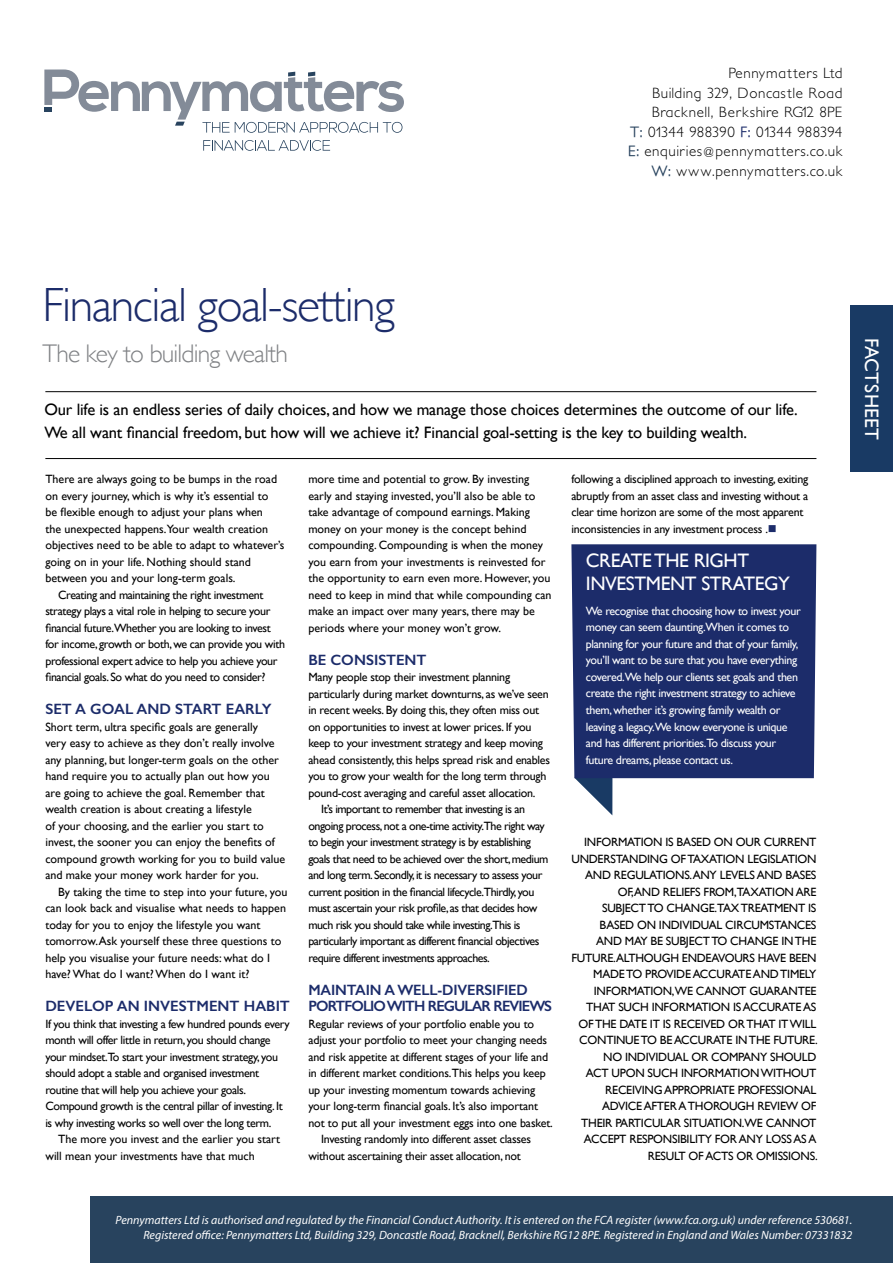
<style>
.page{position:relative;width:893px;height:1263px;background:#fff}
.page>*{position:absolute;margin:0;border:0;box-sizing:border-box;transform-origin:0 0}
.t1{font:300 48px "Gill Sans";letter-spacing:-.03em;color:#1c2c6a}
.t2{font:300 25.5px "Gill Sans";letter-spacing:-.03em;color:#808285}
.t3{font:19.5px/22.5px "Gill Sans";letter-spacing:-.02em;color:#fff}
.t4{font:19.5px "Gill Sans";letter-spacing:.01em;color:#fff}
.t5{font:16.5px/22.5px "Gill Sans";letter-spacing:-.01em;color:#000}
.t6{font:300 15px/19.5px "Petita";letter-spacing:.04em;color:#000;text-align:right}
.t7{font:600 15px "Gill Sans";letter-spacing:-.01em;color:#1c2c6a}
.t8{font:600 15px/16.5px "Gill Sans";letter-spacing:-.06em;color:#1c2c6a}
.t9{font:12px/16.5px "Gill Sans";letter-spacing:-.02em;color:#000}
.t10{font:12px/16.5px "Gill Sans";color:#000}
.t11{font:12px "Gill Sans";letter-spacing:-.04em;color:#000}
.t12{font:12px/16.5px "Gill Sans";letter-spacing:-.03em;color:#fff}
.t13{font:italic 12px/14.4px "Myriad Pro";color:#fff;text-align:right}
.s1{font-weight:500;color:#28435e}
.s2{font-weight:500;color:#1c2c6a}
.s3{color:#1c2c6a}
</style>
<div class="page">
<hr style="left:45px;top:458px;width:771px;height:1px;background:#000">
<hr style="left:45px;top:391px;width:771px;height:1px;background:#000">
<svg style="left:574px;top:778px;width:38px;height:37px"></svg>
<div style="left:571px;top:544px;width:245px;height:234px;background:#1c2c6a"></div>
<div style="left:850px;top:306px;width:43px;height:166px;background:#193a64"></div>
<div style="left:90px;top:1196px;width:803px;height:67px;background:#28435e"></div>
<svg style="left:203px;top:140px;width:127px;height:11px"></svg>
<svg style="left:44px;top:69px;width:360px;height:64px"></svg>
<p class="t6" style="left:628px;top:63px;width:216px">Pennymatters Ltd<br>Building 329, Doncastle Road<br>Bracknell, Berkshire RG12 8PE<br><span class="s1">T:</span> 01344 988390 <span class="s2">F:</span> 01344 988394<br><span class="s1">E:</span> enquiries@pennymatters.co.uk<br><span class="s1">W:</span> www.pennymatters.co.uk</p>
<h1 class="t1" style="left:43px;top:277px;width:354px">Financial goal-setting</h1>
<h2 class="t2" style="left:43px;top:339px;width:247px">The key to building wealth</h2>
<h3 class="t5" style="left:44px;top:398px;width:755px">Our life is an endless series of daily choices, and how we manage those choices determines the outcome of our life.<br>We all want financial freedom, but how will we achieve it? Financial goal-setting is the key to building wealth.</h3>
<p class="t10" style="left:45px;top:471px;width:233px">There are always going to be bumps in the road</p>
<p class="t10" style="left:45px;top:487px;width:225px">on every journey, which is why it’s essential to</p>
<p class="t10" style="left:45px;top:504px;width:219px">be flexible enough to adjust your plans when</p>
<p class="t10" style="left:45px;top:520px;width:224px">the unexpected happens.Your wealth creation</p>
<p class="t10" style="left:45px;top:537px;width:241px">objectives need to be able to adapt to whatever’s</p>
<p class="t10" style="left:45px;top:553px;width:207px">going on in your life. Nothing should stand</p>
<p class="t10" style="left:45px;top:570px;width:192px">between you and your long-term goals.</p>
<p class="t9" style="left:58px;top:586px;width:207px">Creating and maintaining the right investment</p>
<p class="t9" style="left:45px;top:603px;width:227px">strategy plays a vital role in helping to secure your</p>
<p class="t9" style="left:45px;top:619px;width:227px">financial future.Whether you are looking to invest</p>
<p class="t9" style="left:45px;top:636px;width:241px">for income, growth or both, we can provide you with</p>
<p class="t9" style="left:45px;top:652px;width:234px">professional expert advice to help you achieve your</p>
<p class="t9" style="left:45px;top:669px;width:222px">financial goals. So what do you need to consider?</p>
<p class="t7" style="left:45px;top:700px;width:228px">SET A GOAL AND START EARLY</p>
<p class="t10" style="left:45px;top:718px;width:241px">Short term, ultra specific goals are generally<br>very easy to achieve as they don’t really involve any planning, but longer-term goals on the other hand require you to actually plan out how you are going to achieve the goal. Remember that wealth creation is about creating a lifestyle<br>of your choosing, and the earlier you start to invest, the sooner you can enjoy the benefits of compound growth working for you to build value and make your money work harder for you.</p>
<p class="t10" style="left:45px;top:883px;width:243px;text-indent:13px">By taking the time to step into your future, you can look back and visualise what needs to happen today for you to enjoy the lifestyle you want tomorrow. Ask yourself these three questions to help you visualise your future needs: what do I have? What do I want? When do I want it?</p>
<p class="t7" style="left:45px;top:997px;width:246px">DEVELOP AN INVESTMENT HABIT</p>
<p class="t9" style="left:45px;top:1015px;width:246px">If you think that investing a few hundred pounds every month will offer little in return, you should change your mindset.To start your investment strategy, you should adopt a stable and organised investment routine that will help you achieve your goals.<br>Compound growth is the central pillar of investing. It is why investing works so well over the long term.</p>
<p class="t10" style="left:45px;top:1131px;width:236px;text-indent:13px">The more you invest and the earlier you start will mean your investments have that much</p>
<p class="t9" style="left:571px;top:471px;width:238px">following a disciplined approach to investing, exiting abruptly from an asset class and investing without a clear time horizon are some of the most apparent inconsistencies in any investment process .<span class="s3">■</span></p>
<p class="t10" style="left:308px;top:471px;width:245px">more time and potential to grow. By investing early and staying invested, you’ll also be able to take advantage of compound earnings. Making money on your money is the concept behind compounding. Compounding is when the money you earn from your investments is reinvested for the opportunity to earn even more. However, you need to keep in mind that while compounding can make an impact over many years, there may be periods where your money won’t grow.</p>
<p class="t7" style="left:308px;top:650px;width:120px">BE CONSISTENT</p>
<p class="t9" style="left:308px;top:669px;width:203px">Many people stop their investment planning</p>
<p class="t9" style="left:308px;top:685px;width:242px">particularly during market downturns, as we’ve seen</p>
<p class="t9" style="left:308px;top:702px;width:232px">in recent weeks. By doing this, they often miss out</p>
<p class="t9" style="left:308px;top:718px;width:225px">on opportunities to invest at lower prices. If you</p>
<p class="t9" style="left:308px;top:735px;width:236px">keep to your investment strategy and keep moving</p>
<p class="t9" style="left:308px;top:751px;width:243px">ahead consistently, this helps spread risk and enables</p>
<p class="t9" style="left:308px;top:768px;width:240px">you to grow your wealth for the long term through</p>
<p class="t9" style="left:308px;top:784px;width:229px">pound-cost averaging and careful asset allocation.</p>
<p class="t11" style="left:321px;top:802px;width:205px">It’s important to remember that investing is an</p>
<p class="t11" style="left:308px;top:818px;width:238px">ongoing process, not a one-time activity.The right way</p>
<p class="t11" style="left:308px;top:835px;width:224px">to begin your investment strategy is by establishing</p>
<p class="t11" style="left:308px;top:851px;width:242px">goals that need to be achieved over the short, medium</p>
<p class="t11" style="left:308px;top:868px;width:236px">and long term. Secondly, it is necessary to assess your</p>
<p class="t11" style="left:308px;top:884px;width:227px">current position in the financial lifecycle.Thirdly, you</p>
<p class="t11" style="left:308px;top:901px;width:231px">must ascertain your risk profile, as that decides how</p>
<p class="t11" style="left:308px;top:917px;width:214px">much risk you should take while investing.This is</p>
<p class="t11" style="left:308px;top:934px;width:233px">particularly important as different financial objectives</p>
<p class="t11" style="left:308px;top:950px;width:183px">require different investments approaches.</p>
<p class="t8" style="left:308px;top:981px;width:245px">MAINTAIN A WELL-DIVERSIFIED<br>PORTFOLIO WITH REGULAR REVIEWS</p>
<p class="t9" style="left:308px;top:1015px;width:227px">Regular reviews of your portfolio enable you to</p>
<p class="t9" style="left:308px;top:1032px;width:240px">adjust your portfolio to meet your changing needs</p>
<p class="t9" style="left:308px;top:1048px;width:241px">and risk appetite at different stages of your life and</p>
<p class="t9" style="left:308px;top:1065px;width:239px">in different market conditions.This helps you keep</p>
<p class="t9" style="left:308px;top:1081px;width:228px">up your investing momentum towards achieving</p>
<p class="t9" style="left:308px;top:1098px;width:231px">your long-term financial goals. It’s also important</p>
<p class="t9" style="left:308px;top:1114px;width:246px">not to put all your investment eggs into one basket.</p>
<p class="t9" style="left:321px;top:1131px;width:211px">Investing randomly into different asset classes</p>
<p class="t9" style="left:308px;top:1147px;width:214px">without ascertaining their asset allocation, not</p>
<h3 class="t3" style="left:586px;top:549px;width:206px">CREATE THE RIGHT<br>INVESTMENT STRATEGY</h3>
<p class="t12" style="left:586px;top:603px;width:216px">We recognise that choosing how to invest your money can seem daunting.When it comes to planning for your future and that of your family, you’ll want to be sure that you have everything covered.We help our clients set goals and then create the right investment strategy to achieve them, whether it’s growing family wealth or leaving a legacy.We know everyone is unique and has different priorities.To discuss your future dreams, please contact us.</p>
<p class="t9" style="left:571px;top:834px;width:248px;text-align:right">INFORMATION IS BASED ON OUR CURRENT UNDERSTANDING OF TAXATION LEGISLATION AND REGULATIONS.ANY LEVELS AND BASES OF,AND RELIEFS FROM,TAXATION ARE<br>SUBJECT TO CHANGE.TAX TREATMENT IS BASED ON INDIVIDUAL CIRCUMSTANCES<br>AND MAY BE SUBJECT TO CHANGE IN THE FUTURE.ALTHOUGH ENDEAVOURS HAVE BEEN MADE TO PROVIDE ACCURATE AND TIMELY INFORMATION,WE CANNOT GUARANTEE THAT SUCH INFORMATION IS ACCURATE AS OF THE DATE IT IS RECEIVED OR THAT IT WILL CONTINUE TO BE ACCURATE IN THE FUTURE.<br>NO INDIVIDUAL OR COMPANY SHOULD<br>ACT UPON SUCH INFORMATION WITHOUT RECEIVING APPROPRIATE PROFESSIONAL ADVICE AFTER A THOROUGH REVIEW OF THEIR PARTICULAR SITUATION.WE CANNOT ACCEPT RESPONSIBILITY FOR ANY LOSS AS A RESULT OF ACTS OR OMISSIONS.</p>
<h3 class="t4" style="left:883px;top:338px;width:104px;rotate:90deg">FACTSHEET</h3>
<p class="t13" style="left:116px;top:1213px;width:738px">Pennymatters Ltd is authorised and regulated by the Financial Conduct Authority. It is entered on the FCA register (www.fca.org.uk) under reference 530681.<br>Registered office: Pennymatters Ltd, Building 329, Doncastle Road, Bracknell, Berkshire RG12 8PE. Registered in England and Wales Number: 07331832</p>
</div>
